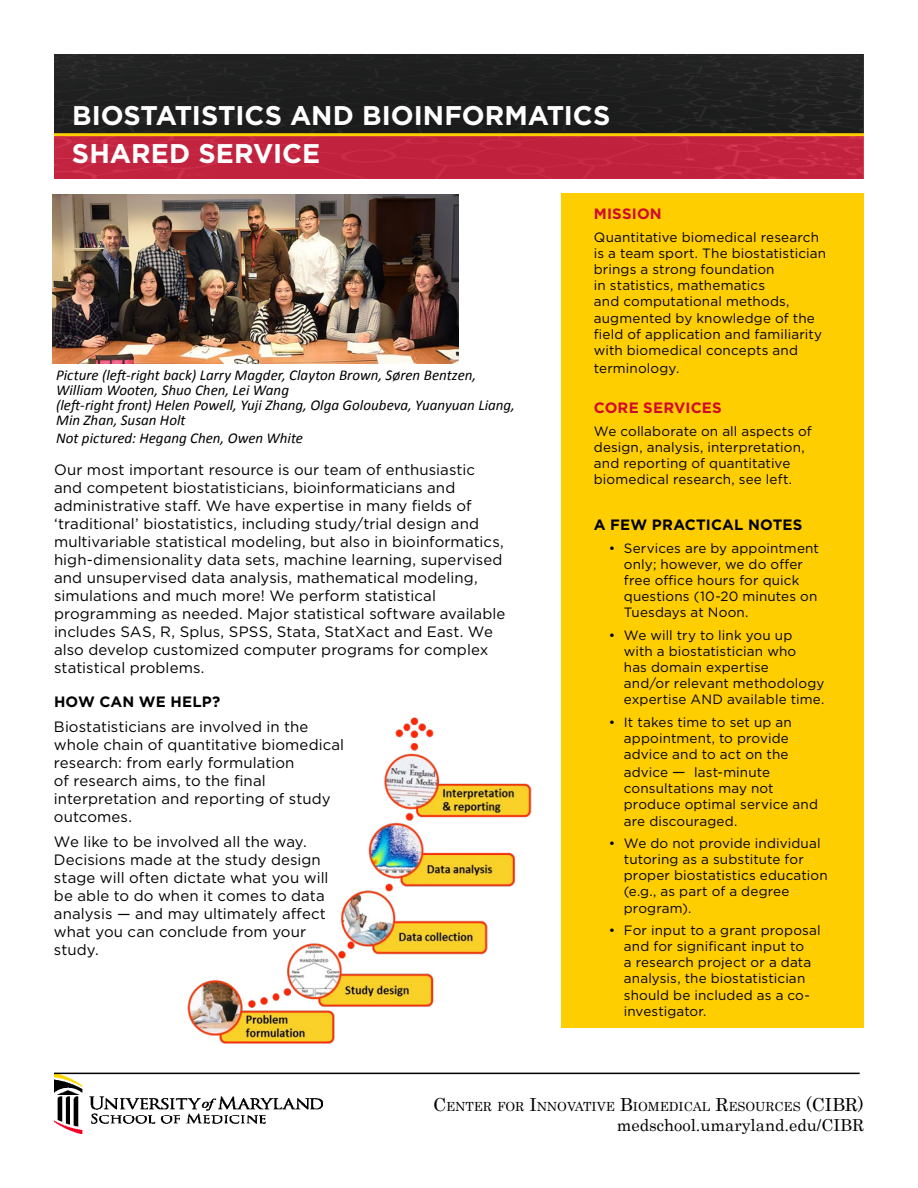
<style>
.page{position:relative;width:918px;height:1188px;background:#fff}
.page>*{position:absolute;margin:0;border:0;box-sizing:border-box;transform-origin:0 0}
.t1{font:700 27px "Gotham";color:#fff}
.t2{font:16.5px "Century";color:#000}
.t3{font:15px/18px "Gotham";letter-spacing:.005em;color:#000}
.t4{font:italic 15px/15px "Calibri";color:#000}
.t5{font:700 15px "Gotham";letter-spacing:.01em;color:#000}
.t6{font:700 15px "Gotham";letter-spacing:.01em;color:#d00a2c}
.t7{font:13.5px/16.2px "Gotham";letter-spacing:.01em;color:#000}
.t8{font:12.6px "Century";color:#000}
.s1{font-size:15px}
.s2{font-size:18px}
.s3{font-style:inherit}
</style>
<div class="page">
<div style="left:562px;top:193px;width:302px;height:835px;background:#ffce00"></div>
<div style="left:54px;top:54px;width:810px;height:80px;background:#1f1f20"></div>
<div style="left:54px;top:134px;width:810px;height:44px;background:#c1233f"></div>
<hr style="left:54px;top:133px;width:810px;height:3px;background:#ffce00">
<img style="left:54px;top:1074px;width:269px;height:60px">
<hr style="left:54px;top:1073px;width:806px;height:1px;background:#000">
<img style="left:53px;top:195px;width:406px;height:169px">
<img style="left:187px;top:717px;width:344px;height:327px">
<h1 class="t1" style="left:72px;top:98px;width:36px">BIOS</h1>
<h1 class="t1" style="left:141px;top:98px;width:365px">TATISTICS AND BIOINFORMAT</h1>
<h1 class="t1" style="left:564px;top:98px;width:48px">ICS</h1>
<h1 class="t1" style="left:72px;top:136px;width:58px">SHARE</h1>
<h1 class="t1" style="left:169px;top:136px;width:49px">D SERV</h1>
<h1 class="t1" style="left:273px;top:136px;width:28px">ICE</h1>
<p class="t4" style="left:56px;top:367px;width:460px">Picture (left-right back) Larry Magder, Clayton Brown, Søren Bentzen, William Wooten, Shuo Chen, Lei Wang<br>(left-right front) Helen Powell, Yuji Zhang, Olga Goloubeva, Yuanyuan Liang, Min Zhan, Susan Holt</p>
<p class="t4" style="left:56px;top:430px;width:248px">Not pictured: Hegang Chen, Owen White</p>
<p class="t3" style="left:54px;top:460px;width:453px">Our most important resource is our team of enthusiastic and competent biostatisticians, bioinformaticians and administrative staff. We have expertise in many fields of ‘traditional’ biostatistics, including study/trial design and multivariable statistical modeling, but also in bioinformatics, high-dimensionality data sets, machine learning, supervised and unsupervised data analysis, mathematical modeling, simulations and much more! We perform statistical programming as needed. Major statistical software available includes SAS, R, Splus, SPSS, Stata, StatXact and East. We also develop customized computer programs for complex statistical problems.</p>
<p class="t5" style="left:54px;top:692px;width:168px">HOW CAN WE H ELP?</p>
<p class="t3" style="left:54px;top:717px;width:292px">Biostatisticians are involved in the whole chain of quantitative biomedical research: from early formulation<br>of research aims, to the final interpretation and reporting of study outcomes.</p>
<p class="t3" style="left:54px;top:832px;width:276px">We like to be involved all the way.<br>Decisions made at the study design stage will often dictate what you will be able to do when it comes to data analysis — and may ultimately affect what you can conclude from your study.</p>
<p class="t6" style="left:594px;top:204px;width:69px">MISSION</p>
<p class="t7" style="left:594px;top:228px;width:234px">Quantitative biomedical research is a team sport. The biostatistician brings a strong foundation<br>in statistics, mathematics<br>and computational methods, augmented by knowledge of the field of application and familiarity with biomedical concepts and</p>
<p class="t7" style="left:594px;top:360px;width:87px">terminology.</p>
<p class="t6" style="left:594px;top:398px;width:128px">CORE SERVICES</p>
<p class="t7" style="left:594px;top:422px;width:220px">We collaborate on all aspects of design, analysis, interpretation, and reporting of quantitative biomedical research, see left.</p>
<p class="t5" style="left:594px;top:515px;width:209px">A FEW PRACTI CAL NOTES</p>
<p class="t7" style="left:624px;top:539px;width:197px;text-indent:-15px">• Services are by appointment only; however, we do offer free office hours for quick questions (10-20 minutes on<br>Tuesdays at Noon.</p>
<p class="t7" style="left:624px;top:626px;width:202px;text-indent:-15px">• We will try to link you up with a biostatistician who<br>has domain expertise<br>and/or relevant methodology expertise AND available time.</p>
<p class="t7" style="left:624px;top:713px;width:169px;text-indent:-15px">• It takes time to set up an appointment, to provide advice and to act on the</p>
<p class="t7" style="left:624px;top:764px;width:196px">advice <span class="s1">—</span> last-minute consultations may not produce optimal service and are discouraged.</p>
<p class="t7" style="left:624px;top:835px;width:205px;text-indent:-15px">• We do not provide individual tutoring as a substitute for proper biostatistics education (e.g., as part of a degree program).</p>
<p class="t7" style="left:624px;top:922px;width:198px;text-indent:-15px">• For input to a grant proposal and for significant input to<br>a research project or a data analysis, the biostatistician should be included as a co&shy;investigator.</p>
<p class="t8" style="left:433px;top:1096px;width:432px"><span class="s2">C</span>ENTER FOR <span class="s2">I</span>NNOVATIVE <span class="s2">B</span>IOMEDICAL <span class="s2">R</span>ESOURCES <span class="s2">(CIBR)</span></p>
<p class="t2" style="left:617px;top:1111px;width:249px">medschool.umaryland.edu<span class="s3">/</span>CIBR</p>
</div>
